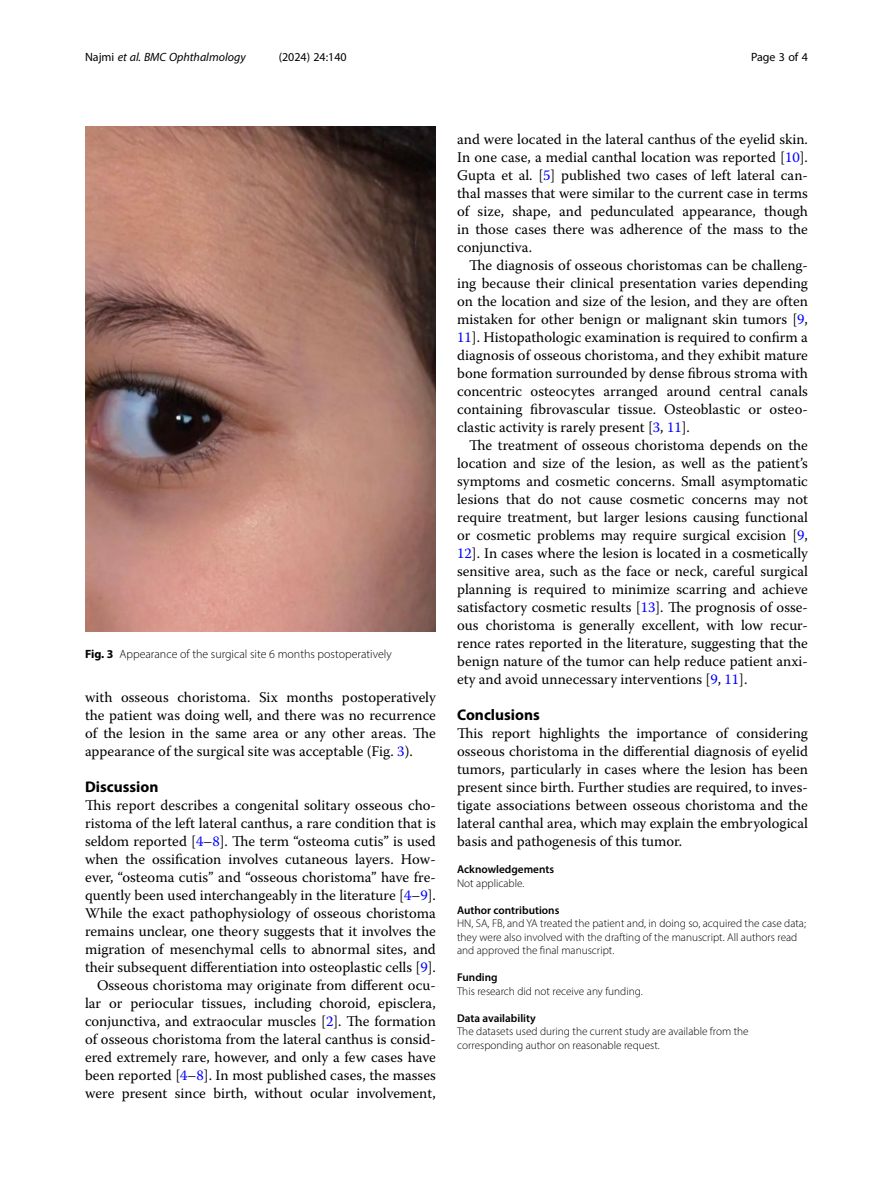
<style>
.page{position:relative;width:893px;height:1191px;background:#fff}
.page>*{position:absolute;margin:0;border:0;box-sizing:border-box;transform-origin:0 0}
.Head_1{font:700 15.45px "Myriad Pro";color:#000}
.Body_Text_Indent{font:14.7px/18px "Warnock Pro";color:#000;text-align:justify}
.Body_Text{font:14.7px/18px "Warnock Pro";color:#000;text-align:justify}
.Figure_Caption{font:300 12px "Myriad Pro";color:#000}
.t1{font:italic 12px "Myriad Pro";color:#000}
.t2{font:12px "Myriad Pro";color:#000}
.Author_Contribution{font:300 11.25px/13.5px "Myriad Pro";color:#000}
.Materials_Availabili{font:300 11.25px/13.5px "Myriad Pro";color:#000}
.Endmatter_Heading{font:600 11.25px "Myriad Pro";color:#000}
.Funding{font:300 11.25px "Myriad Pro";color:#000}
.Acknowledgements{font:300 11.25px "Myriad Pro";color:#000}
.s1{font-style:normal}
.s2{font-weight:700}
.s3{color:#00f}
</style>
<div class="page">
<img style="left:85px;top:126px;width:351px;height:505px">
<p class="t1" style="left:85px;top:50px;width:162px"><span class="s1">Najmi</span> et al. BMC Ophthalmology</p>
<p class="t2" style="left:279px;top:50px;width:70px">(2024) 24:140</p>
<p class="t2" style="left:751px;top:50px;width:58px">Page 3 of 4</p>
<p class="Figure_Caption" style="left:85px;top:647px;width:308px"><span class="s2">Fig. 3</span> Appearance of the surgical site 6 months postoperatively</p>
<p class="Body_Text_Indent" style="left:85px;top:688px;width:352px">with osseous choristoma. Six months postoperatively the patient was doing well, and there was no recurrence of the lesion in the same area or any other areas. The appearance of the surgical site was acceptable (Fig. <span class="s3">3</span>).</p>
<p class="Head_1" style="left:85px;top:777px;width:75px">Discussion</p>
<p class="Body_Text" style="left:85px;top:796px;width:352px">This report describes a congenital solitary osseous cho&shy;ristoma of the left lateral canthus, a rare condition that is seldom reported [<span class="s3">4</span>–<span class="s3">8</span>]. The term “osteoma cutis” is used when the ossification involves cutaneous layers. How&shy;ever, “osteoma cutis” and “osseous choristoma” have fre&shy;quently been used interchangeably in the literature [<span class="s3">4</span>–<span class="s3">9</span>].<br>While the exact pathophysiology of osseous choristoma remains unclear, one theory suggests that it involves the migration of mesenchymal cells to abnormal sites, and their subsequent differentiation into osteoplastic cells [<span class="s3">9</span>].</p>
<p class="Body_Text_Indent" style="left:85px;top:976px;width:352px;text-indent:12px">Osseous choristoma may originate from different ocu&shy;lar or periocular tissues, including choroid, episclera, conjunctiva, and extraocular muscles [<span class="s3">2</span>]. The formation of osseous choristoma from the lateral canthus is consid&shy;ered extremely rare, however, and only a few cases have been reported [<span class="s3">4</span>–<span class="s3">8</span>]. In most published cases, the masses were present since birth, without ocular involvement,</p>
<p class="Body_Text_Indent" style="left:457px;top:130px;width:352px">and were located in the lateral canthus of the eyelid skin.<br>In one case, a medial canthal location was reported [<span class="s3">10</span>].<br>Gupta et al. [<span class="s3">5</span>] published two cases of left lateral can&shy;thal masses that were similar to the current case in terms of size, shape, and pedunculated appearance, though in those cases there was adherence of the mass to the conjunctiva.</p>
<p class="Body_Text_Indent" style="left:457px;top:256px;width:352px;text-indent:12px">The diagnosis of osseous choristomas can be challeng&shy;ing because their clinical presentation varies depending on the location and size of the lesion, and they are often mistaken for other benign or malignant skin tumors [<span class="s3">9</span>, <span class="s3">11</span>]. Histopathologic examination is required to confirm a diagnosis of osseous choristoma, and they exhibit mature bone formation surrounded by dense fibrous stroma with concentric osteocytes arranged around central canals containing fibrovascular tissue. Osteoblastic or osteo&shy;clastic activity is rarely present [<span class="s3">3</span>, <span class="s3">11</span>].</p>
<p class="Body_Text_Indent" style="left:457px;top:436px;width:352px;text-indent:12px">The treatment of osseous choristoma depends on the location and size of the lesion, as well as the patient’s symptoms and cosmetic concerns. Small asymptomatic lesions that do not cause cosmetic concerns may not require treatment, but larger lesions causing functional or cosmetic problems may require surgical excision [<span class="s3">9</span>, <span class="s3">12</span>]. In cases where the lesion is located in a cosmetically sensitive area, such as the face or neck, careful surgical planning is required to minimize scarring and achieve satisfactory cosmetic results [<span class="s3">13</span>]. The prognosis of osse&shy;ous choristoma is generally excellent, with low recur&shy;rence rates reported in the literature, suggesting that the benign nature of the tumor can help reduce patient anxi&shy;ety and avoid unnecessary interventions [<span class="s3">9</span>, <span class="s3">11</span>].</p>
<p class="Head_1" style="left:457px;top:705px;width:84px">Conclusions</p>
<p class="Body_Text" style="left:457px;top:724px;width:352px">This report highlights the importance of considering osseous choristoma in the differential diagnosis of eyelid tumors, particularly in cases where the lesion has been present since birth. Further studies are required, to inves&shy;tigate associations between osseous choristoma and the lateral canthal area, which may explain the embryological basis and pathogenesis of this tumor.</p>
<p class="Endmatter_Heading" style="left:457px;top:862px;width:98px">Acknowledgements</p>
<p class="Acknowledgements" style="left:457px;top:876px;width:69px">Not applicable.</p>
<p class="Endmatter_Heading" style="left:457px;top:903px;width:104px">Author contributions</p>
<p class="Author_Contribution" style="left:457px;top:916px;width:350px">HN, SA, FB, and YA treated the patient and, in doing so, acquired the case data; they were also involved with the drafting of the manuscript. All authors read and approved the final manuscript.</p>
<p class="Endmatter_Heading" style="left:457px;top:970px;width:42px">Funding</p>
<p class="Funding" style="left:457px;top:984px;width:187px">This research did not receive any funding.</p>
<p class="Endmatter_Heading" style="left:457px;top:1011px;width:80px">Data availability</p>
<p class="Materials_Availabili" style="left:457px;top:1024px;width:293px">The datasets used during the current study are available from the corresponding author on reasonable request.</p>
</div>
